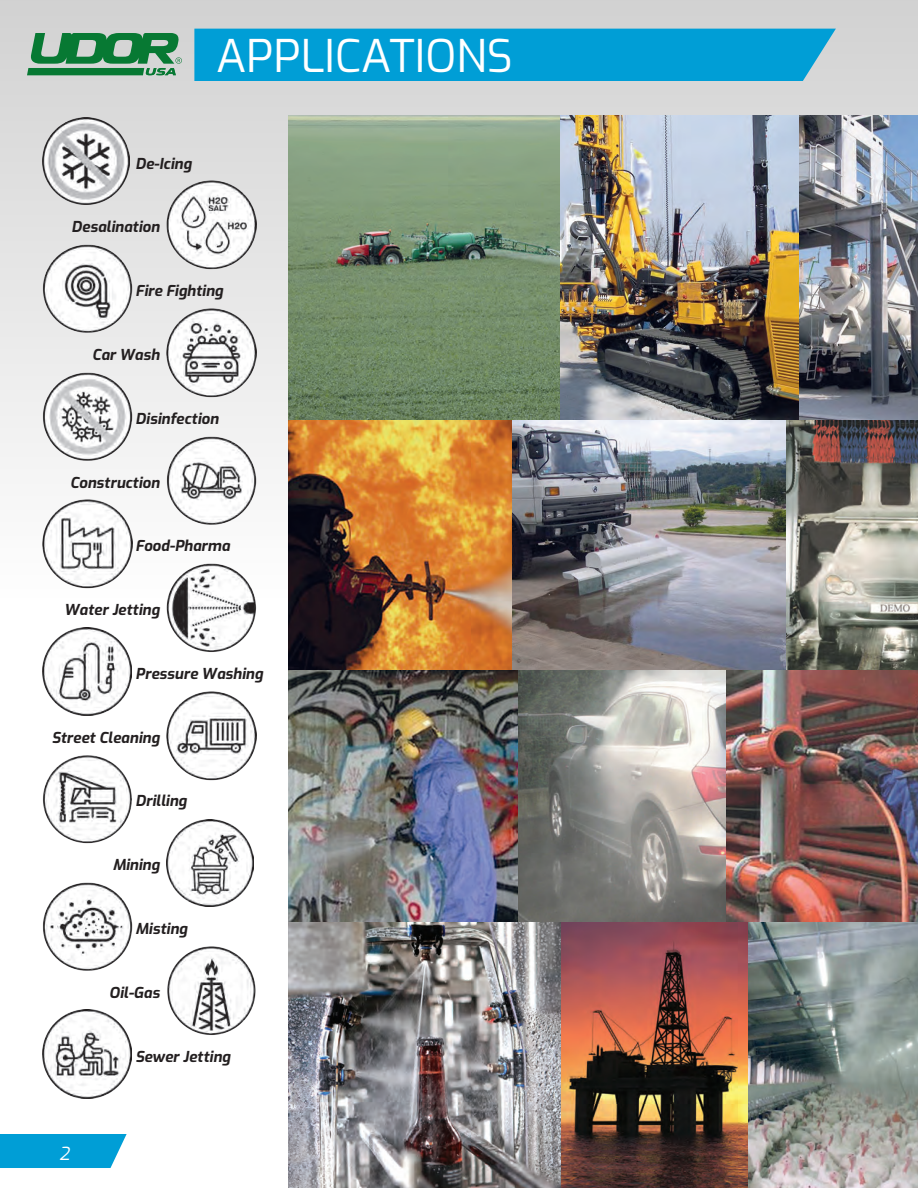
<style>
.page{position:relative;width:918px;height:1188px;background:#fff}
.page>*{position:absolute;margin:0;border:0;box-sizing:border-box;transform-origin:0 0}
.t1{font:45px "Exo";color:#fff}
.t2{font:italic 18px "Exo";color:#fff}
.t3{font:italic 700 15px "Exo";color:#231f20}
</style>
<div class="page">
<div style="left:0;top:0;width:918px;height:598px;background:linear-gradient(to bottom,#d1d2d2,#fbfbfa)"></div>
<div style="left:194px;top:29px;width:642px;height:52px;background:#009ed6"></div>
<svg style="left:27px;top:33px;width:155px;height:42px;background:#559c70"></svg>
<svg style="left:0;top:1134px;width:127px;height:34px;background:#10a4d8"></svg>
<img style="left:289px;top:420px;width:629px;height:251px">
<img style="left:561px;top:922px;width:187px;height:266px">
<img style="left:289px;top:922px;width:272px;height:266px">
<img style="left:748px;top:922px;width:170px;height:266px">
<img style="left:289px;top:116px;width:629px;height:304px">
<img style="left:289px;top:670px;width:230px;height:252px">
<img style="left:519px;top:670px;width:239px;height:252px">
<img style="left:727px;top:671px;width:191px;height:251px">
<svg style="left:883px;top:153px;width:35px;height:38px"></svg>
<img style="left:42px;top:118px;width:88px;height:86px">
<img style="left:167px;top:180px;width:89px;height:90px">
<img style="left:42px;top:244px;width:90px;height:90px">
<img style="left:167px;top:307px;width:89px;height:90px">
<img style="left:42px;top:371px;width:90px;height:90px">
<img style="left:167px;top:435px;width:89px;height:90px">
<img style="left:42px;top:499px;width:90px;height:90px">
<img style="left:167px;top:563px;width:89px;height:89px">
<img style="left:42px;top:627px;width:90px;height:89px">
<img style="left:167px;top:691px;width:89px;height:89px">
<img style="left:43px;top:755px;width:89px;height:89px">
<img style="left:167px;top:819px;width:87px;height:87px">
<img style="left:43px;top:882px;width:89px;height:89px">
<img style="left:167px;top:946px;width:89px;height:89px">
<img style="left:42px;top:1010px;width:90px;height:89px">
<p class="t1" style="left:216px;top:23px;width:298px">APPLICATIONS</p>
<p class="t3" style="left:136px;top:152px;width:58px">De-Icing</p>
<p class="t3" style="left:72px;top:216px;width:90px">Desalination</p>
<p class="t3" style="left:136px;top:280px;width:89px">Fire Fighting</p>
<p class="t3" style="left:92px;top:343px;width:69px">Car Wash</p>
<p class="t3" style="left:136px;top:407px;width:85px">Disinfection</p>
<p class="t3" style="left:70px;top:471px;width:91px">Construction</p>
<p class="t3" style="left:136px;top:535px;width:96px">Food-Pharma</p>
<p class="t3" style="left:64px;top:598px;width:97px">Water Jetting</p>
<p class="t3" style="left:136px;top:662px;width:129px">Pressure Washing</p>
<p class="t3" style="left:52px;top:726px;width:109px">Street Cleaning</p>
<p class="t3" style="left:136px;top:790px;width:53px">Drilling</p>
<p class="t3" style="left:113px;top:854px;width:48px">Mining</p>
<p class="t3" style="left:136px;top:917px;width:53px">Misting</p>
<p class="t3" style="left:109px;top:981px;width:52px">Oil-Gas</p>
<p class="t2" style="left:59px;top:1140px;width:12px">2</p>
<p class="t3" style="left:136px;top:1045px;width:96px">Sewer Jetting</p>
</div>
